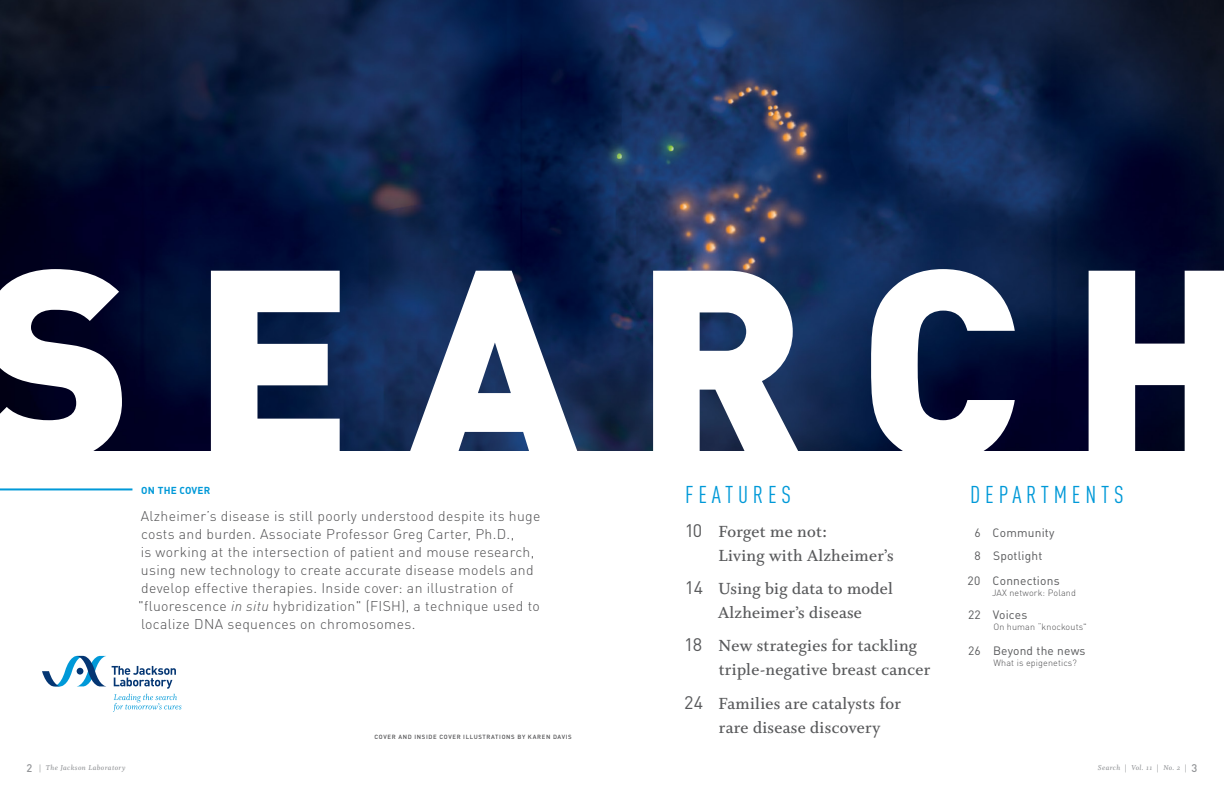
<style>
.page{position:relative;width:1224px;height:792px;background:#fff}
.page>*{position:absolute;margin:0;border:0;box-sizing:border-box;transform-origin:0 0}
.t1{font:condensed 24px "DINOT";letter-spacing:.2em;color:#0099d8}
.t2{font:18px/24px "Whitman Semibold LF";letter-spacing:.015em;color:#58595b}
.t3{font:300 14px/18px "DINOT";letter-spacing:.025em;color:#4d4d4f}
.t4{font:12px "DINOT";letter-spacing:.015em;color:#58595b}
.t5{font:700 10px "DINOT";letter-spacing:.02em;color:#0099d8}
.t6{font:300 9px "DINOT";letter-spacing:.015em;color:#4d4d4f}
.t7{font:8px "Whitman Semibold Italic Os F";letter-spacing:.05em;color:#939598}
.t8{font:500 6px "DINOT";letter-spacing:.11em;color:#4d4d4f}
.s1{font-style:italic}
.s2{font-family:"DINOT"}
.s3{font-family:"DINOT";font-weight:500;font-size:11px}
</style>
<div class="page">
<img style="left:0;top:0;width:1224px;height:451px">
<svg style="left:0;top:269px;width:122px;height:182px"></svg>
<svg style="left:211px;top:271px;width:129px;height:180px"></svg>
<svg style="left:407px;top:271px;width:174px;height:180px"></svg>
<svg style="left:653px;top:271px;width:150px;height:180px"></svg>
<svg style="left:871px;top:269px;width:144px;height:182px"></svg>
<svg style="left:1089px;top:271px;width:135px;height:180px"></svg>
<svg style="left:42px;top:656px;width:139px;height:56px"></svg>
<hr style="left:0;top:488px;width:132px;height:2px;background:#0099d8">
<p class="t5" style="left:141px;top:484px;width:71px">ON THE COVER</p>
<p class="t3" style="left:138px;top:507px;width:404px">Alzheimer’s disease is still poorly understood despite its huge costs and burden. Associate Professor Greg Carter, Ph.D.,<br>is working at the intersection of patient and mouse research, using new technology to create accurate disease models and develop effective therapies. Inside cover: an illustration of "fluorescence <span class="s1">in situ</span> hybridization" (FISH), a technique used to localize DNA sequences on chromosomes.</p>
<p class="t8" style="left:375px;top:733px;width:199px">COVER AND INSIDE COVER ILLUSTRATIONS BY KAREN DAVIS</p>
<h1 class="t1" style="left:685px;top:481px;width:108px">FEATURES</h1>
<p class="t2" style="left:718px;top:520px;width:177px;text-indent:-33px"><span class="s2">10</span> Forget me not:<br>Living with Alzheimer’s</p>
<h1 class="t1" style="left:970px;top:481px;width:155px">DEPARTMENTS</h1>
<p class="t4" style="left:974px;top:525px;width:82px">6 Community</p>
<p class="t4" style="left:974px;top:548px;width:70px">8 Spotlight</p>
<p class="t4" style="left:967px;top:573px;width:94px">20 Connections</p>
<p class="t2" style="left:685px;top:577px;width:210px"><span class="s2">14</span> Using big data to model</p>
<p class="t6" style="left:992px;top:587px;width:85px">JAX network: Poland</p>
<p class="t2" style="left:718px;top:601px;width:145px">Alzheimer’s disease</p>
<p class="t4" style="left:968px;top:644px;width:119px">26 Beyond the news</p>
<p class="t6" style="left:993px;top:658px;width:85px">What is epigenetics?</p>
<p class="t4" style="left:968px;top:607px;width:61px">22 Voices</p>
<p class="t6" style="left:993px;top:621px;width:95px">On human “knockouts"</p>
<p class="t2" style="left:719px;top:634px;width:213px;text-indent:-35px"><span class="s2">18</span> New strategies for tackling triple-negative breast cancer</p>
<p class="t2" style="left:719px;top:692px;width:184px;text-indent:-35px"><span class="s2">24</span> Families are catalysts for rare disease discovery</p>
<p class="t7" style="left:27px;top:763px;width:100px"><span class="s3">2</span> | The Jackson Laboratory</p>
<p class="t7" style="left:1098px;top:763px;width:101px">Search | Vol. 11 | No. 2 | <span class="s3">3</span></p>
</div>
